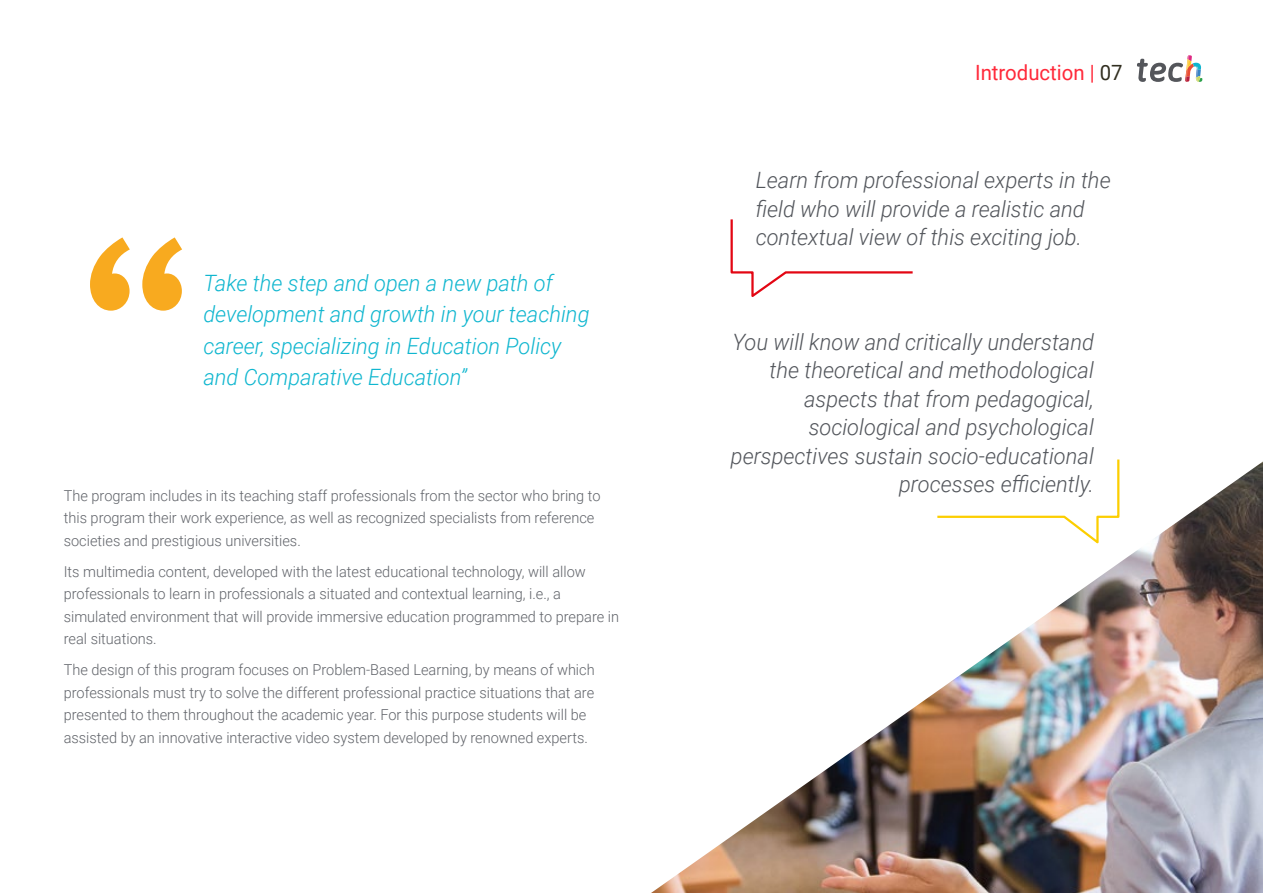
<style>
.page{position:relative;width:1263px;height:893px;background:#fff}
.page>*{position:absolute;margin:0;border:0;box-sizing:border-box;transform-origin:0 0}
.t1{font:italic 300 22.5px/28.5px "Roboto";color:#52555b;text-align:right}
.t2{font:italic 300 22.5px/31.5px "Roboto";color:#0fb6cf}
.t3{font:21px "Roboto";color:#ff293a}
.t4{font:300 15px/22.5px "Roboto";color:#61646a}
.s1{color:#312e20}
</style>
<div class="page">
<svg style="left:90px;top:237px;width:92px;height:74px"></svg>
<svg style="left:730px;top:219px;width:183px;height:78px"></svg>
<img style="left:651px;top:461px;width:612px;height:432px">
<svg style="left:1137px;top:55px;width:65px;height:27px"></svg>
<h1 class="t2" style="left:203px;top:266px;width:388px">Take the step and open a new path of development and growth in your teaching career, specializing in Education Policy and Comparative Education”</h1>
<p class="t4" style="left:64px;top:483px;width:538px">The program includes in its teaching staff professionals from the sector who bring to this program their work experience, as well as recognized specialists from reference societies and prestigious universities.</p>
<p class="t4" style="left:64px;top:559px;width:557px">Its multimedia content, developed with the latest educational technology, will allow professionals to learn in professionals a situated and contextual learning, i.e., a simulated environment that will provide immersive education programmed to prepare in real situations.</p>
<p class="t4" style="left:64px;top:658px;width:532px">The design of this program focuses on Problem-Based Learning, by means of which professionals must try to solve the different professional practice situations that are presented to them throughout the academic year. For this purpose students will be assisted by an innovative interactive video system developed by renowned experts.</p>
<h2 class="t3" style="left:975px;top:57px;width:149px">Introduction | <span class="s1">07</span></h2>
<h1 class="t1" style="left:756px;top:165px;width:357px;text-align:left">Learn from professional experts in the field who will provide a realistic and contextual view of this exciting job.</h1>
<h1 class="t1" style="left:731px;top:327px;width:365px">You will know and critically understand the theoretical and methodological aspects that from pedagogical, sociological and psychological perspectives sustain socio-educational processes efficiently.</h1>
</div>
